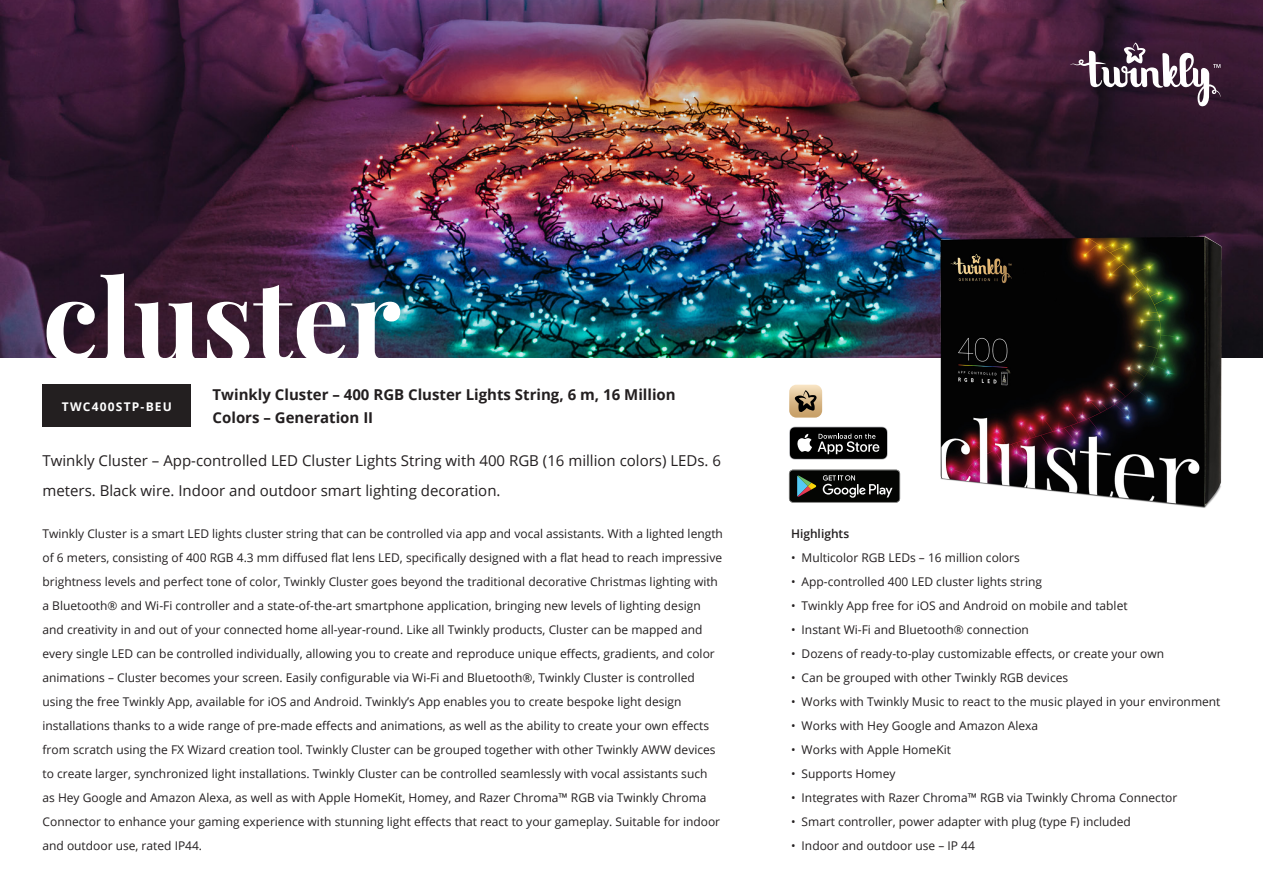
<style>
.page{position:relative;width:1263px;height:893px;background:#fff}
.page>*{position:absolute;margin:0;border:0;box-sizing:border-box;transform-origin:0 0}
.t1{font:700 112.5px "Playfair Display";color:#fff}
.t2{font:15px/30px "Open Sans";color:#231f20}
.t3{font:700 15px/22.5px "Open Sans";color:#231f20}
.t4{font:12px/24px "Open Sans";color:#231f20}
.t5{font:700 12px "Open Sans";letter-spacing:.1em;color:#fff}
.t6{font:600 12px "Open Sans";color:#231f20}
</style>
<div class="page">
<img style="left:0;top:0;width:1263px;height:357px">
<div style="left:43px;top:385px;width:148px;height:42px;background:#231f20"></div>
<svg style="left:1070px;top:43px;width:150px;height:63px"></svg>
<img style="left:869px;top:168px;width:394px;height:340px">
<div style="left:781px;top:461px;width:127px;height:50px;background:#fff"></div>
<svg style="left:789px;top:470px;width:111px;height:33px;background:#2b2e2b"></svg>
<svg style="left:789px;top:427px;width:99px;height:33px;background:#343434"></svg>
<svg style="left:789px;top:385px;width:33px;height:33px"></svg>
<p class="t1" style="left:43px;top:231px;width:360px">cluster</p>
<p class="t5" style="left:62px;top:398px;width:111px">TWC400STP-BEU</p>
<p class="t3" style="left:213px;top:383px;width:465px">Twinkly Cluster – 400 RGB Cluster Lights String, 6 m, 16 Million<br>Colors – Generation II</p>
<p class="t2" style="left:43px;top:445px;width:680px">Twinkly Cluster – App-controlled LED Cluster Lights String with 400 RGB (16 million colors) LEDs. 6 meters. Black wire. Indoor and outdoor smart lighting decoration.</p>
<p class="t4" style="left:43px;top:522px;width:682px">Twinkly Cluster is a smart LED lights cluster string that can be controlled via app and vocal assistants. With a lighted length of 6 meters, consisting of 400 RGB 4.3 mm diffused flat lens LED, specifically designed with a flat head to reach impressive brightness levels and perfect tone of color, Twinkly Cluster goes beyond the traditional decorative Christmas lighting with a Bluetooth® and Wi-Fi controller and a state-of-the-art smartphone application, bringing new levels of lighting design and creativity in and out of your connected home all-year-round. Like all Twinkly products, Cluster can be mapped and every single LED can be controlled individually, allowing you to create and reproduce unique effects, gradients, and color animations – Cluster becomes your screen. Easily configurable via Wi-Fi and Bluetooth®, Twinkly Cluster is controlled using the free Twinkly App, available for iOS and Android. Twinkly’s App enables you to create bespoke light design installations thanks to a wide range of pre-made effects and animations, as well as the ability to create your own effects from scratch using the FX Wizard creation tool. Twinkly Cluster can be grouped together with other Twinkly AWW devices to create larger, synchronized light installations. Twinkly Cluster can be controlled seamlessly with vocal assistants such<br>as Hey Google and Amazon Alexa, as well as with Apple HomeKit, Homey, and Razer Chroma™ RGB via Twinkly Chroma Connector to enhance your gaming experience with stunning light effects that react to your gameplay. Suitable for indoor and outdoor use, rated IP44.</p>
<p class="t6" style="left:791px;top:526px;width:60px">Highlights</p>
<p class="t4" style="left:791px;top:546px;width:230px">• Multicolor RGB LEDs – 16 million colors</p>
<p class="t4" style="left:791px;top:570px;width:253px">• App-controlled 400 LED cluster lights string</p>
<p class="t4" style="left:791px;top:594px;width:338px">• Twinkly App free for iOS and Android on mobile and tablet</p>
<p class="t4" style="left:791px;top:618px;width:239px">• Instant Wi-Fi and Bluetooth® connection</p>
<p class="t4" style="left:791px;top:642px;width:375px">• Dozens of ready-to-play customizable effects, or create your own</p>
<p class="t4" style="left:791px;top:666px;width:279px">• Can be grouped with other Twinkly RGB devices</p>
<p class="t4" style="left:791px;top:690px;width:431px">• Works with Twinkly Music to react to the music played in your environment</p>
<p class="t4" style="left:791px;top:714px;width:249px">• Works with Hey Google and Amazon Alexa</p>
<p class="t4" style="left:791px;top:738px;width:161px">• Works with Apple HomeKit</p>
<p class="t4" style="left:791px;top:762px;width:106px">• Supports Homey</p>
<p class="t4" style="left:791px;top:786px;width:388px">• Integrates with Razer Chroma™ RGB via Twinkly Chroma Connector</p>
<p class="t4" style="left:791px;top:810px;width:341px">• Smart controller, power adapter with plug (type F) included</p>
<p class="t4" style="left:791px;top:834px;width:185px">• Indoor and outdoor use – IP 44</p>
</div>
